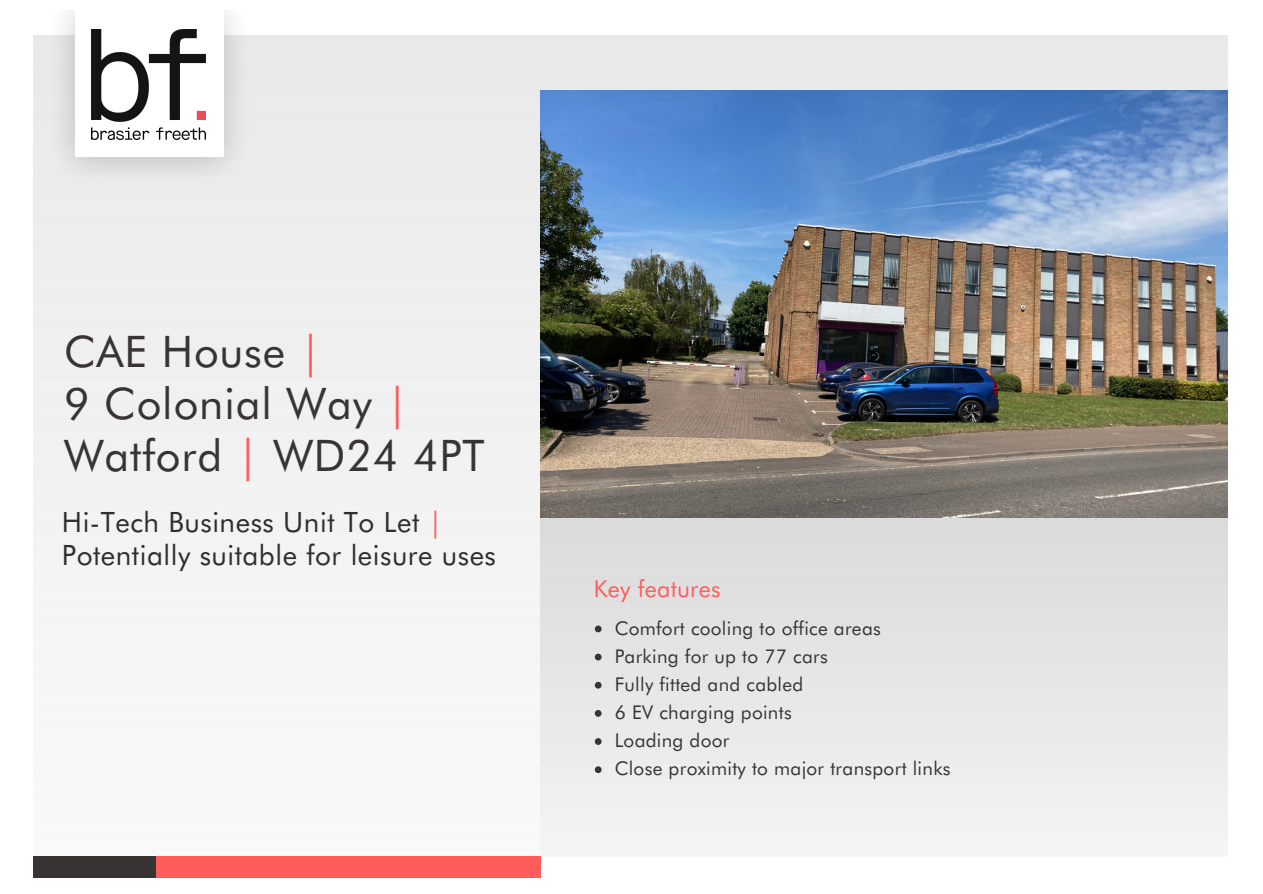
<style>
.page{position:relative;width:1263px;height:894px;background:#fff}
.page>*{position:absolute;margin:0;border:0;box-sizing:border-box;transform-origin:0 0}
.t1{font:43.5px/51.8px "Futura BT";letter-spacing:.02em;color:#393434}
.t2{font:28.05px/32.7px "Futura BT";letter-spacing:.02em;color:#2e2e2e}
.t3{font:23.4px "Futura BT";letter-spacing:.01em;color:#ff5c5c}
.t4{font:18.9px "Futura BT";letter-spacing:.015em;color:#393434}
.s1{color:#ff5c5c}
</style>
<div class="page">
<div style="left:113px;top:856px;width:427px;height:21px;background:#ff5c5c"></div>
<div style="left:33px;top:856px;width:122px;height:21px;background:#393434"></div>
<div style="left:75px;top:8px;width:148px;height:149px;background:#fff"></div>
<img style="left:92px;top:29px;width:113px;height:111px">
<img style="left:540px;top:90px;width:688px;height:766px">
<svg style="left:595px;top:625px;width:7px;height:7px"></svg>
<svg style="left:595px;top:653px;width:7px;height:7px"></svg>
<svg style="left:595px;top:681px;width:7px;height:7px"></svg>
<svg style="left:595px;top:709px;width:7px;height:7px"></svg>
<svg style="left:595px;top:738px;width:7px;height:6px"></svg>
<svg style="left:595px;top:766px;width:7px;height:6px"></svg>
<p class="t1" style="left:64px;top:323px;width:422px">CAE House <span class="s1">|<br></span>9 Colonial Way <span class="s1">|<br></span>Watford <span class="s1">|</span> WD24 4PT</p>
<p class="t2" style="left:62px;top:503px;width:436px">Hi-Tech Business Unit To Let <span class="s1">|<br></span>Potentially suitable for leisure uses</p>
<p class="t3" style="left:594px;top:571px;width:128px">Key features</p>
<h3 class="t4" style="left:615px;top:613px;width:268px">Comfort cooling to office areas</h3>
<p class="t4" style="left:615px;top:641px;width:215px">Parking for up to 77 cars</p>
<p class="t4" style="left:615px;top:670px;width:190px">Fully fitted and cabled</p>
<p class="t4" style="left:615px;top:698px;width:179px">6 EV charging points</p>
<p class="t4" style="left:615px;top:726px;width:116px">Loading door</p>
<p class="t4" style="left:615px;top:754px;width:337px">Close proximity to major transport links</p>
</div>
